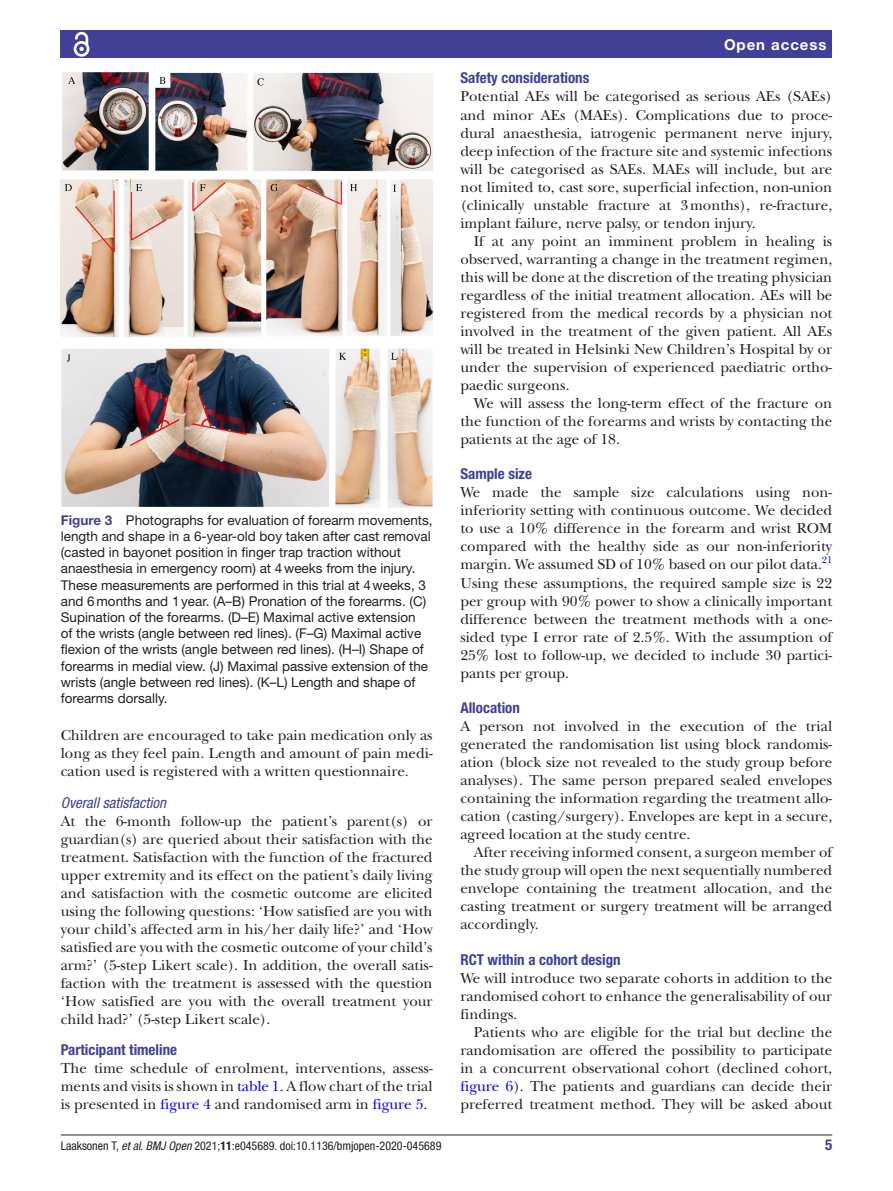
<style>
.page{position:relative;width:893px;height:1191px;background:#fff}
.page>*{position:absolute;margin:0;border:0;box-sizing:border-box;transform-origin:0 0}
.t1{font:15px/18px "New Baskerville";color:#231f20;text-align:justify}
.t2{font:700 condensed 15px "Helvetica Neue LT Std";color:#414099}
.t3{font:italic condensed 15px "Helvetica Neue LT Std";color:#414099}
.t4{font:700 15px "Helvetica Neue LT Std";letter-spacing:.065em;color:#fff}
.t5{font:13.5px/16.2px "Helvetica Neue LT Std";color:#231f20}
.t6{font:condensed 12px "Helvetica Neue LT Std";color:#231f20}
.s1{font-weight:700;color:#414099}
.s2{color:#00f}
.s3{font-style:italic}
.s4{font-weight:700}
</style>
<div class="page">
<hr style="left:61px;top:1134px;width:771px;height:1px;background:#231f20">
<div style="left:61px;top:31px;width:771px;height:27px;background:#414099"></div>
<svg style="left:73px;top:31px;width:17px;height:26px"></svg>
<img style="left:61px;top:73px;width:372px;height:434px">
<p class="t5" style="left:61px;top:511px;width:373px"><span class="s1">Figure 3</span> Photographs for evaluation of forearm movements, length and shape in a 6-year-old boy taken after cast removal (casted in bayonet position in finger trap traction without anaesthesia in emergency room) at 4weeks from the injury.<br>These measurements are performed in this trial at 4weeks, 3 and 6months and 1year. (A–B) Pronation of the forearms. (C)<br>Supination of the forearms. (D–E) Maximal active extension<br>of the wrists (angle between red lines). (F–G) Maximal active flexion of the wrists (angle between red lines). (H–I) Shape of forearms in medial view. (J) Maximal passive extension of the wrists (angle between red lines). (K–L) Length and shape of forearms dorsally.</p>
<p class="t1" style="left:61px;top:726px;width:373px">Children are encouraged to take pain medication only as long as they feel pain. Length and amount of pain medi&shy;cation used is registered with a written questionnaire.</p>
<p class="t3" style="left:61px;top:793px;width:107px">Overall satisfaction</p>
<p class="t1" style="left:61px;top:812px;width:373px">At the 6-month follow-up the patient’s parent(s) or guardian(s) are queried about their satisfaction with the treatment. Satisfaction with the function of the fractured upper extremity and its effect on the patient’s daily living and satisfaction with the cosmetic outcome are elicited using the following questions: ‘How satisfied are you with your child’s affected arm in his/her daily life?’ and ‘How satisfied are you with the cosmetic outcome of your child’s arm?’ (5-step Likert scale). In addition, the overall satis&shy;faction with the treatment is assessed with the question ‘How satisfied are you with the overall treatment your child had?’ (5-step Likert scale).</p>
<p class="t2" style="left:61px;top:1041px;width:118px">Participant timeline</p>
<p class="t1" style="left:61px;top:1059px;width:373px">The time schedule of enrolment, interventions, assess&shy;ments and visits is shown in <span class="s2">table 1</span>. A flow chart of the trial is presented in <span class="s2">figure 4</span> and randomised arm in <span class="s2">figure 5</span>.</p>
<p class="t4" style="left:724px;top:35px;width:104px">Open access</p>
<p class="t2" style="left:460px;top:69px;width:131px">Safety considerations</p>
<p class="t1" style="left:460px;top:88px;width:373px">Potential AEs will be categorised as serious AEs (SAEs) and minor AEs (MAEs). Complications due to proce&shy;dural anaesthesia, iatrogenic permanent nerve injury, deep infection of the fracture site and systemic infections will be categorised as SAEs. MAEs will include, but are not limited to, cast sore, superficial infection, non-union (clinically unstable fracture at 3months), re-fracture, implant failure, nerve palsy, or tendon injury.</p>
<p class="t1" style="left:460px;top:232px;width:373px;text-indent:14px">If at any point an imminent problem in healing is observed, warranting a change in the treatment regimen, this will be done at the discretion of the treating physician regardless of the initial treatment allocation. AEs will be registered from the medical records by a physician not involved in the treatment of the given patient. All AEs will be treated in Helsinki New Children’s Hospital by or under the supervision of experienced paediatric ortho&shy;paedic surgeons.</p>
<p class="t1" style="left:460px;top:394px;width:373px;text-indent:14px">We will assess the long-term effect of the fracture on the function of the forearms and wrists by contacting the patients at the age of 18.</p>
<p class="t2" style="left:460px;top:465px;width:73px">Sample size</p>
<p class="t1" style="left:460px;top:484px;width:373px">We made the sample size calculations using non&shy;inferiority setting with continuous outcome. We decided to use a 10% difference in the forearm and wrist ROM compared with the healthy side as our non-inferiority margin. We assumed SD of 10% based on our pilot data.<sup>21<br></sup>Using these assumptions, the required sample size is 22 per group with 90% power to show a clinically important difference between the treatment methods with a one&shy;sided type I error rate of 2.5%. With the assumption of 25% lost to follow-up, we decided to include 30 partici&shy;pants per group.</p>
<p class="t2" style="left:460px;top:699px;width:61px">Allocation</p>
<p class="t1" style="left:460px;top:717px;width:373px">A person not involved in the execution of the trial generated the randomisation list using block randomis&shy;ation (block size not revealed to the study group before analyses). The same person prepared sealed envelopes containing the information regarding the treatment allo&shy;cation (casting/surgery). Envelopes are kept in a secure, agreed location at the study centre.</p>
<p class="t1" style="left:460px;top:843px;width:373px;text-indent:14px">After receiving informed consent, a surgeon member of the study group will open the next sequentially numbered envelope containing the treatment allocation, and the casting treatment or surgery treatment will be arranged accordingly.</p>
<p class="t2" style="left:460px;top:951px;width:162px">RCT within a cohort design</p>
<p class="t1" style="left:460px;top:969px;width:373px">We will introduce two separate cohorts in addition to the randomised cohort to enhance the generalisability of our findings.</p>
<p class="t1" style="left:460px;top:1023px;width:373px;text-indent:14px">Patients who are eligible for the trial but decline the randomisation are offered the possibility to participate in a concurrent observational cohort (declined cohort, <span class="s2">figure 6</span>). The patients and guardians can decide their preferred treatment method. They will be asked about</p>
<p class="t6" style="left:61px;top:1138px;width:382px">Laaksonen T, <span class="s3">et al</span>. <span class="s3">BMJ Open</span> 2021;<span class="s4">11</span>:e045689. doi:10.1136/bmjopen-2020-045689</p>
<p class="t2" style="left:825px;top:1135px;width:9px">5</p>
</div>
